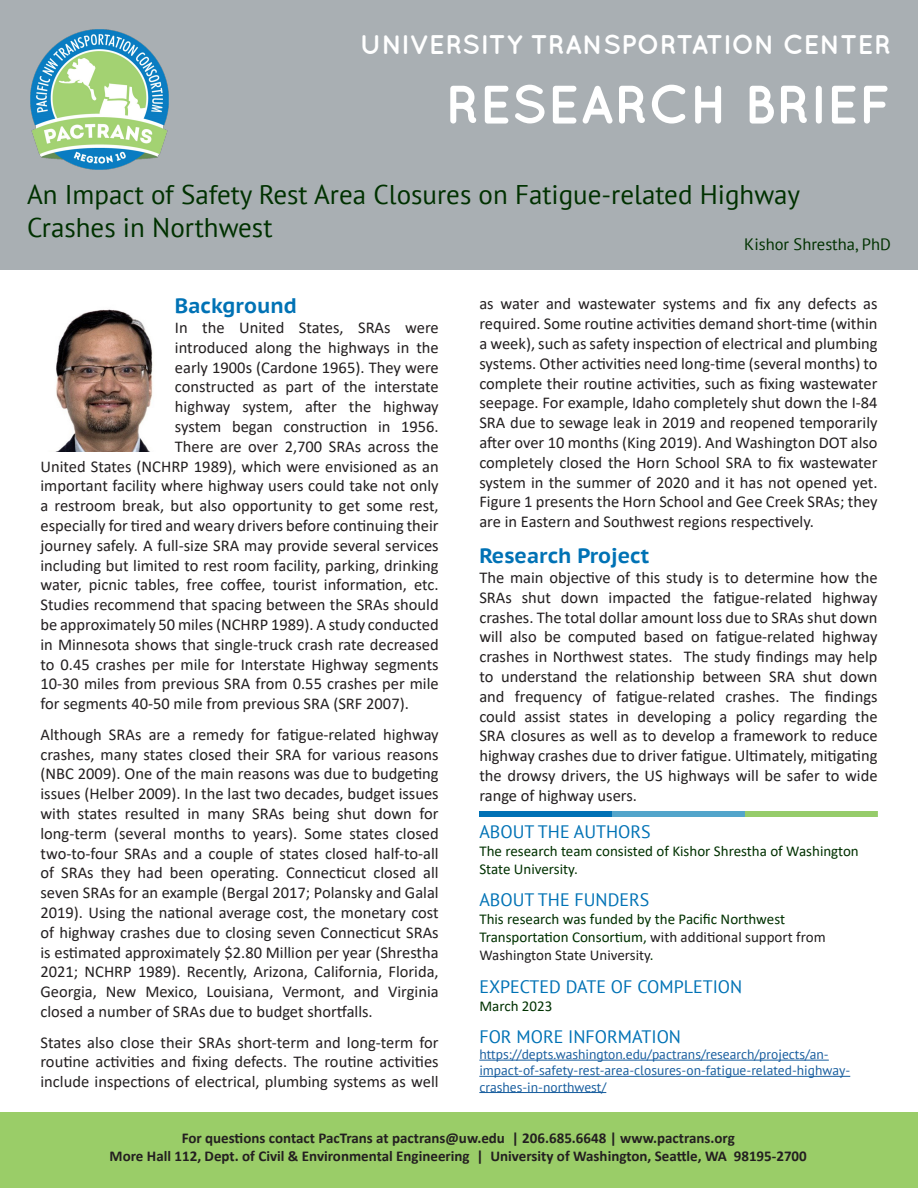
<style>
.page{position:relative;width:918px;height:1188px;background:#fff}
.page>*{position:absolute;margin:0;border:0;box-sizing:border-box;transform-origin:0 0}
.t1{font:700 54px "Quicksand";color:#fff}
.t2{font:27px/32.4px "PT Sans";color:#003100}
.t3{font:700 27px "Quicksand";color:#fff}
.t4{font:700 21px "PT Sans Caption";color:#0072b5}
.t5{font:18px "PT Sans";color:#0072b5}
.t6{font:16.5px/19.8px "Calibri";color:#231f20;text-align:justify}
.t7{font:16.5px "PT Sans";color:#003100}
.t8{font:15px/18px "Calibri";color:#003100}
.t9{font:700 15px "Calibri";color:#231f20}
.t10{font:13.5px/16.2px "PT Sans";color:#175d9e}
.s1{color:#231f20}
</style>
<div class="page">
<div style="left:0;top:1113px;width:918px;height:75px;background:#9acd68"></div>
<div style="left:0;top:0;width:918px;height:270px;background:#a9afb3"></div>
<img style="left:30px;top:29px;width:139px;height:141px">
<hr style="left:479px;top:1060px;width:350px;height:1px;background:#175d9e">
<hr style="left:479px;top:1076px;width:371px;height:1px;background:#175d9e">
<hr style="left:479px;top:1092px;width:127px;height:1px;background:#175d9e">
<img style="left:479px;top:812px;width:399px;height:5px">
<img style="left:56px;top:309px;width:97px;height:142px">
<p class="t3" style="left:360px;top:28px;width:533px">UNIVERSITY TRANSPORTATION CENTER</p>
<p class="t1" style="left:445px;top:72px;width:447px">RESEARCH BRIEF</p>
<p class="t2" style="left:27px;top:178px;width:775px">An Impact of Safety Rest Area Closures on Fatigue-related Highway<br>Crashes in Northwest</p>
<p class="t7" style="left:744px;top:233px;width:148px">Kishor Shrestha, PhD</p>
<p class="t4" style="left:175px;top:292px;width:124px">Background</p>
<p class="t6" style="left:175px;top:317px;width:265px">In the United States, SRAs were</p>
<p class="t6" style="left:175px;top:337px;width:265px">introduced along the highways in the</p>
<p class="t6" style="left:175px;top:357px;width:265px">early 1900s (Cardone 1965). They were</p>
<p class="t6" style="left:175px;top:377px;width:265px">constructed as part of the interstate</p>
<p class="t6" style="left:175px;top:396px;width:265px">highway system, after the highway</p>
<p class="t6" style="left:175px;top:416px;width:265px">system began construction in 1956.</p>
<p class="t6" style="left:175px;top:436px;width:265px">There are over 2,700 SRAs across the</p>
<p class="t6" style="left:40px;top:456px;width:400px">United States (NCHRP 1989), which were envisioned as an</p>
<p class="t6" style="left:40px;top:476px;width:400px">important facility where highway users could take not only</p>
<p class="t6" style="left:40px;top:495px;width:400px">a restroom break, but also opportunity to get some rest,</p>
<p class="t6" style="left:40px;top:515px;width:400px">especially for tired and weary drivers before continuing their</p>
<p class="t6" style="left:40px;top:535px;width:400px">journey safely. A full-size SRA may provide several services</p>
<p class="t6" style="left:40px;top:555px;width:400px">including but limited to rest room facility, parking, drinking</p>
<p class="t6" style="left:40px;top:575px;width:400px">water, picnic tables, free coffee, tourist information, etc.</p>
<p class="t6" style="left:40px;top:594px;width:400px">Studies recommend that spacing between the SRAs should</p>
<p class="t6" style="left:40px;top:614px;width:400px">be approximately 50 miles (NCHRP 1989). A study conducted</p>
<p class="t6" style="left:40px;top:634px;width:400px">in Minnesota shows that single-truck crash rate decreased</p>
<p class="t6" style="left:40px;top:654px;width:400px">to 0.45 crashes per mile for Interstate Highway segments</p>
<p class="t6" style="left:40px;top:674px;width:400px">10-30 miles from previous SRA from 0.55 crashes per mile</p>
<p class="t6" style="left:40px;top:693px;width:370px">for segments 40-50 mile from previous SRA (SRF 2007).</p>
<p class="t6" style="left:40px;top:724px;width:400px">Although SRAs are a remedy for fatigue-related highway crashes, many states closed their SRA for various reasons (NBC 2009). One of the main reasons was due to budgeting issues (Helber 2009). In the last two decades, budget issues with states resulted in many SRAs being shut down for long-term (several months to years). Some states closed two-to-four SRAs and a couple of states closed half-to-all of SRAs they had been operating. Connecticut closed all seven SRAs for an example (Bergal 2017; Polansky and Galal 2019). Using the national average cost, the monetary cost of highway crashes due to closing seven Connecticut SRAs is estimated approximately $2.80 Million per year (Shrestha 2021; NCHRP 1989). Recently, Arizona, California, Florida, Georgia, New Mexico, Louisiana, Vermont, and Virginia closed a number of SRAs due to budget shortfalls.</p>
<p class="t6" style="left:40px;top:1032px;width:400px">States also close their SRAs short-term and long-term for routine activities and fixing defects. The routine activities include inspections of electrical, plumbing systems as well</p>
<p class="t6" style="left:479px;top:294px;width:400px">as water and wastewater systems and fix any defects as required. Some routine activities demand short-time (within a week), such as safety inspection of electrical and plumbing systems. Other activities need long-time (several months) to complete their routine activities, such as fixing wastewater seepage. For example, Idaho completely shut down the I-84<br>SRA due to sewage leak in 2019 and reopened temporarily after over 10 months (King 2019). And Washington DOT also completely closed the Horn School SRA to fix wastewater system in the summer of 2020 and it has not opened yet.<br>Figure 1 presents the Horn School and Gee Creek SRAs; they are in Eastern and Southwest regions respectively.</p>
<p class="t4" style="left:479px;top:542px;width:171px">Research Project</p>
<p class="t6" style="left:479px;top:567px;width:400px">The main objective of this study is to determine how the SRAs shut down impacted the fatigue-related highway crashes. The total dollar amount loss due to SRAs shut down will also be computed based on fatigue-related highway crashes in Northwest states. The study findings may help to understand the relationship between SRA shut down and frequency of fatigue-related crashes. The findings could assist states in developing a policy regarding the SRA closures as well as to develop a framework to reduce highway crashes due to driver fatigue. Ultimately, mitigating the drowsy drivers, the US highways will be safer to wide range of highway users.</p>
<p class="t5" style="left:479px;top:820px;width:173px">ABOUT THE AUTHORS</p>
<p class="t8" style="left:479px;top:841px;width:381px">The research team consisted of Kishor Shrestha of Washington<br>State University.</p>
<p class="t5" style="left:479px;top:888px;width:171px">ABOUT THE FUNDERS</p>
<p class="t8" style="left:479px;top:910px;width:348px">This research was funded by the Pacific Northwest<br>Transportation Consortium, <span class="s1">with additional support from<br>Washington State University</span>.</p>
<p class="t5" style="left:479px;top:975px;width:265px">EXPECTED DATE OF COMPLETION</p>
<p class="t8" style="left:479px;top:996px;width:75px">March 2023</p>
<p class="t5" style="left:479px;top:1025px;width:203px">FOR MORE INFORMATION</p>
<p class="t10" style="left:479px;top:1046px;width:372px">https://depts.washington.edu/pactrans/research/projects/an&shy;impact-of-safety-rest-area-closures-on-fatigue-related-highway&shy;crashes-in-northwest/</p>
<p class="t9" style="left:182px;top:1127px;width:555px">For questions contact PacTrans at pactrans@uw.edu | 206.685.6648 | www.pactrans.org</p>
<p class="t9" style="left:110px;top:1145px;width:699px">More Hall 112, Dept. of Civil &amp; Environmental Engineering | University of Washington, Seattle, WA 98195-2700</p>
</div>
